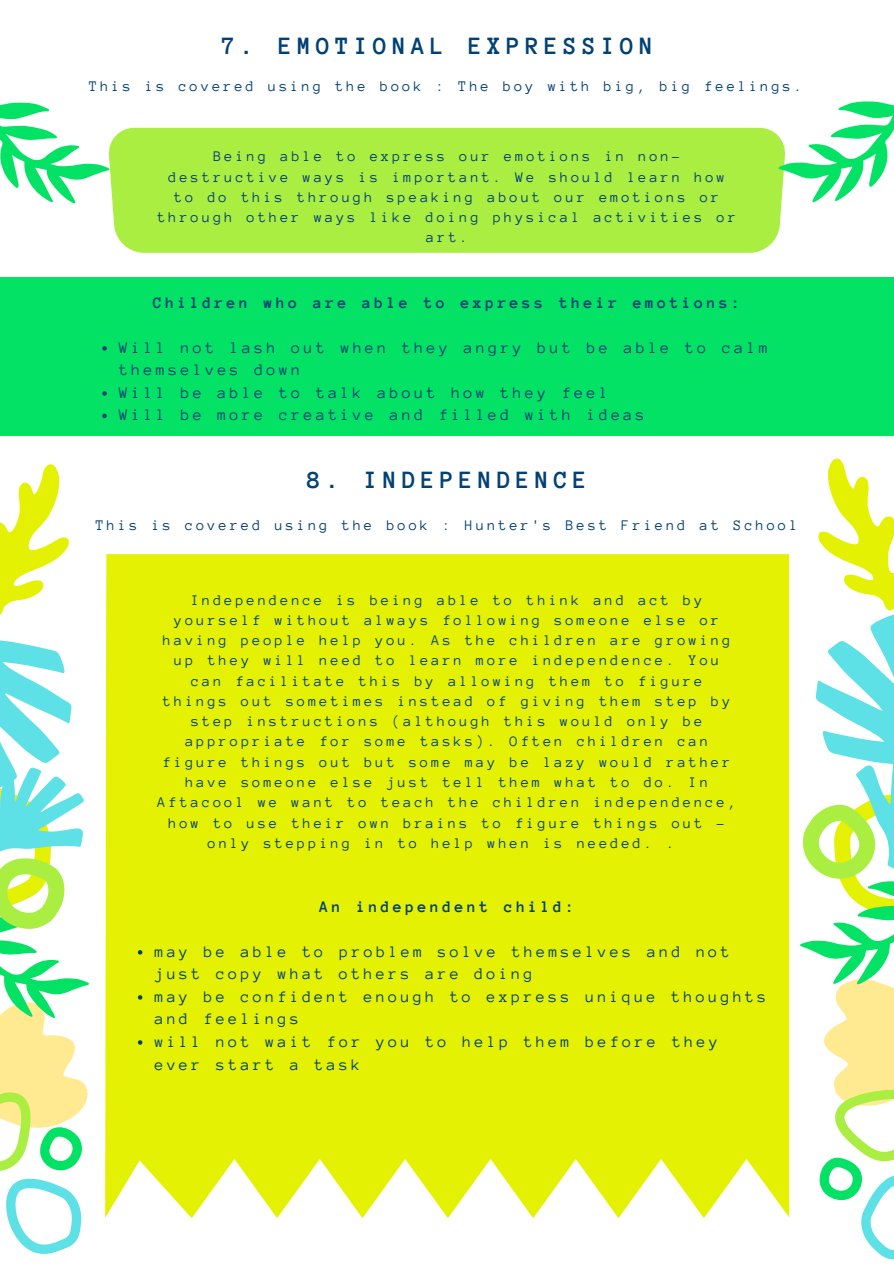
<style>
.page{position:relative;width:894px;height:1264px;background:#fff}
.page>*{position:absolute;margin:0;border:0;box-sizing:border-box;transform-origin:0 0}
.t1{font:700 25.5px "Anonymous Pro";letter-spacing:.2em;color:#024176}
.t2{font:16.5px/22.5px "Anonymous Pro";letter-spacing:.2em;color:#024176}
.t3{font:700 16.5px "Anonymous Pro";letter-spacing:.2em;color:#024176}
.t4{font:15px/20.2px "Anonymous Pro";letter-spacing:.2em;color:#024176;text-align:center}
</style>
<div class="page">
<div style="left:109px;top:128px;width:673px;height:125px;background:#abee42"></div>
<div style="left:0;top:277px;width:893px;height:158px;background:#03e265"></div>
<div style="left:105px;top:554px;width:683px;height:663px;background:#e5f103"></div>
<svg style="left:102px;top:346px;width:5px;height:4px"></svg>
<svg style="left:102px;top:391px;width:5px;height:5px"></svg>
<svg style="left:102px;top:414px;width:5px;height:4px"></svg>
<svg style="left:138px;top:950px;width:4px;height:4px"></svg>
<svg style="left:138px;top:995px;width:4px;height:4px"></svg>
<svg style="left:138px;top:1040px;width:4px;height:4px"></svg>
<svg style="left:0;top:464px;width:89px;height:790px"></svg>
<svg style="left:788px;top:458px;width:105px;height:802px"></svg>
<svg style="left:0;top:102px;width:109px;height:101px"></svg>
<svg style="left:778px;top:101px;width:115px;height:101px"></svg>
<p class="t1" style="left:221px;top:33px;width:433px">7. EMOTIONAL EXPRESSION</p>
<p class="t4" style="left:89px;top:76px;width:714px">This is covered using the book : The boy with big, big feelings.</p>
<p class="t4" style="left:157px;top:146px;width:580px">Being able to express our emotions in non&shy;destructive ways is important. We should learn how to do this through speaking about our emotions or through other ways like doing physical activities or art.</p>
<p class="t3" style="left:153px;top:294px;width:588px">Children who are able to express their emotions:</p>
<p class="t2" style="left:119px;top:336px;width:650px">Will not lash out when they angry but be able to calm themselves down</p>
<p class="t2" style="left:119px;top:381px;width:490px">Will be able to talk about how they feel</p>
<p class="t2" style="left:119px;top:404px;width:527px">Will be more creative and filled with ideas</p>
<p class="t1" style="left:307px;top:467px;width:281px">8. INDEPENDENCE</p>
<p class="t4" style="left:96px;top:515px;width:703px">This is covered using the book : Hunter's Best Friend at School</p>
<p class="t4" style="left:191px;top:589px;width:513px">Independence is being able to think and act by</p>
<p class="t4" style="left:174px;top:610px;width:546px">yourself without always following someone else or</p>
<p class="t4" style="left:163px;top:630px;width:569px">having people help you. As the children are growing</p>
<p class="t4" style="left:174px;top:650px;width:546px">up they will need to learn more independence. You</p>
<p class="t4" style="left:191px;top:670px;width:513px">can facilitate this by allowing them to figure</p>
<p class="t4" style="left:163px;top:691px;width:569px">things out sometimes instead of giving them step by</p>
<p class="t4" style="left:191px;top:711px;width:513px">step instructions (although this would only be</p>
<p class="t4" style="left:185px;top:731px;width:524px">appropriate for some tasks). Often children can</p>
<p class="t4" style="left:163px;top:752px;width:569px">figure things out but some may be lazy would rather</p>
<p class="t4" style="left:185px;top:772px;width:524px">have someone else just tell them what to do. In</p>
<p class="t4" style="left:157px;top:792px;width:580px">Aftacool we want to teach the children independence,</p>
<p class="t4" style="left:168px;top:812px;width:557px">how to use their own brains to figure things out -</p>
<p class="t4" style="left:208px;top:833px;width:468px">only stepping in to help when is needed. .</p>
<p class="t3" style="left:319px;top:898px;width:256px">An independent child:</p>
<p class="t2" style="left:155px;top:940px;width:576px">may be able to problem solve themselves and not just copy what others are doing</p>
<p class="t2" style="left:155px;top:985px;width:613px">may be confident enough to express unique thoughts and feelings</p>
<p class="t2" style="left:155px;top:1030px;width:564px">will not wait for you to help them before they ever start a task</p>
</div>
